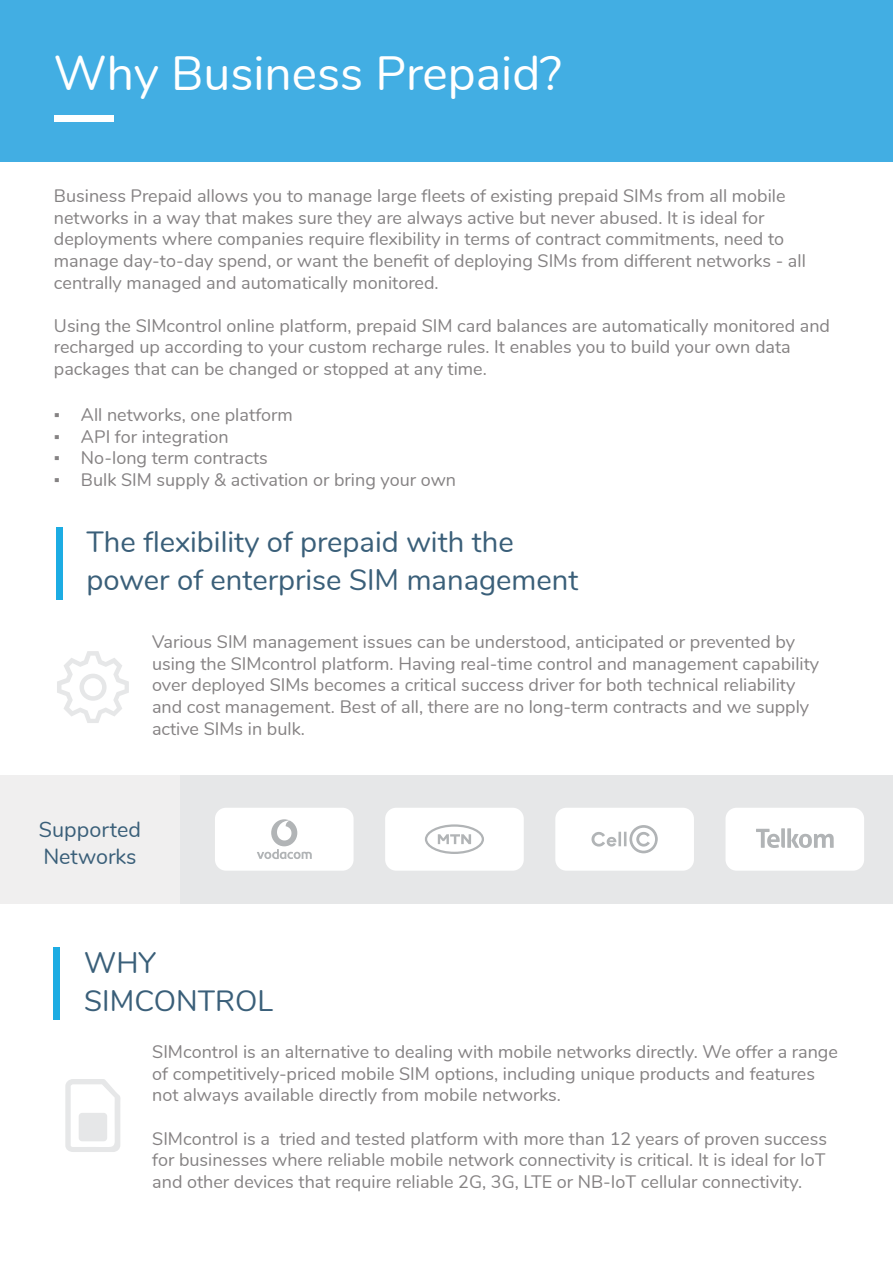
<style>
.page{position:relative;width:893px;height:1263px;background:#fff}
.page>*{position:absolute;margin:0;border:0;box-sizing:border-box;transform-origin:0 0}
.t1{font:48px "Nunito";color:#fff}
.t2{font:29.25px/37.3px "Nunito";color:#3a5f79}
.t3{font:21.6px/27.6px "Nunito";color:#3a5f79}
.t4{font:18px/21.6px "Nunito";color:#858283}
.s1{font-family:"Times New Roman"}
</style>
<div class="page">
<div style="left:0;top:775px;width:893px;height:129px;background:#e6e7e8"></div>
<div style="left:0;top:0;width:893px;height:162px;background:#42aee3"></div>
<div style="left:54px;top:115px;width:59px;height:6px;background:#fff"></div>
<div style="left:0;top:775px;width:180px;height:129px;background:#f0efef"></div>
<div style="left:56px;top:527px;width:6px;height:73px;background:#1cace3"></div>
<div style="left:54px;top:947px;width:6px;height:73px;background:#1cace3"></div>
<div style="left:215px;top:808px;width:139px;height:63px;background:#fff;border-radius:11px"></div>
<svg style="left:257px;top:819px;width:55px;height:40px"></svg>
<div style="left:385px;top:808px;width:139px;height:63px;background:#fff;border-radius:11px"></div>
<svg style="left:425px;top:824px;width:59px;height:30px"></svg>
<div style="left:555px;top:808px;width:139px;height:63px;background:#fff;border-radius:11px"></div>
<svg style="left:591px;top:825px;width:67px;height:28px"></svg>
<div style="left:725px;top:808px;width:139px;height:63px;background:#fff;border-radius:11px"></div>
<svg style="left:756px;top:828px;width:78px;height:20px"></svg>
<svg style="left:57px;top:651px;width:72px;height:72px"></svg>
<svg style="left:65px;top:1079px;width:55px;height:73px"></svg>
<div style="left:79px;top:1113px;width:28px;height:28px;background:#e6e7e8;border-radius:4px"></div>
<h1 class="t1" style="left:54px;top:38px;width:509px">Why Business Prepaid?</h1>
<p class="t4" style="left:54px;top:184px;width:753px">Business Prepaid allows you to manage large fleets of existing prepaid SIMs from all mobile networks in a way that makes sure they are always active but never abused. It is ideal for deployments where companies require flexibility in terms of contract commitments, need to manage day-to-day spend, or want the benefit of deploying SIMs from different networks - all centrally managed and automatically monitored.</p>
<p class="t4" style="left:54px;top:314px;width:777px">Using the SIMcontrol online platform, prepaid SIM card balances are automatically monitored and recharged up according to your custom recharge rules. It enables you to build your own data packages that can be changed or stopped at any time.</p>
<p class="t4" style="left:54px;top:403px;width:240px"><span class="s1">▪</span> All networks, one platform</p>
<p class="t4" style="left:54px;top:425px;width:176px"><span class="s1">▪</span> API for integration</p>
<p class="t4" style="left:54px;top:446px;width:215px"><span class="s1">▪</span> No-long term contracts</p>
<p class="t4" style="left:54px;top:468px;width:404px"><span class="s1">▪</span> Bulk SIM supply &amp; activation or bring your own</p>
<h2 class="t2" style="left:86px;top:522px;width:493px">The flexibility of prepaid with the power of enterprise SIM management</h2>
<p class="t4" style="left:152px;top:630px;width:669px">Various SIM management issues can be understood, anticipated or prevented by using the SIMcontrol platform. Having real-time control and management capability over deployed SIMs becomes a critical success driver for both technical reliability and cost management. Best of all, there are no long-term contracts and we supply active SIMs in bulk.</p>
<p class="t3" style="left:39px;top:814px;width:104px">Supported<br>Networks</p>
<h2 class="t2" style="left:84px;top:943px;width:190px">WHY<br>SIMCONTROL</h2>
<p class="t4" style="left:152px;top:1040px;width:687px">SIMcontrol is an alternative to dealing with mobile networks directly. We offer a range of competitively-priced mobile SIM options, including unique products and features not always available directly from mobile networks.</p>
<p class="t4" style="left:152px;top:1126px;width:676px;text-align:justify">SIMcontrol is a tried and tested platform with more than 12 years of proven success for businesses where reliable mobile network connectivity is critical. It is ideal for IoT and other devices that require reliable 2G, 3G, LTE or NB-IoT cellular connectivity.</p>
</div>
